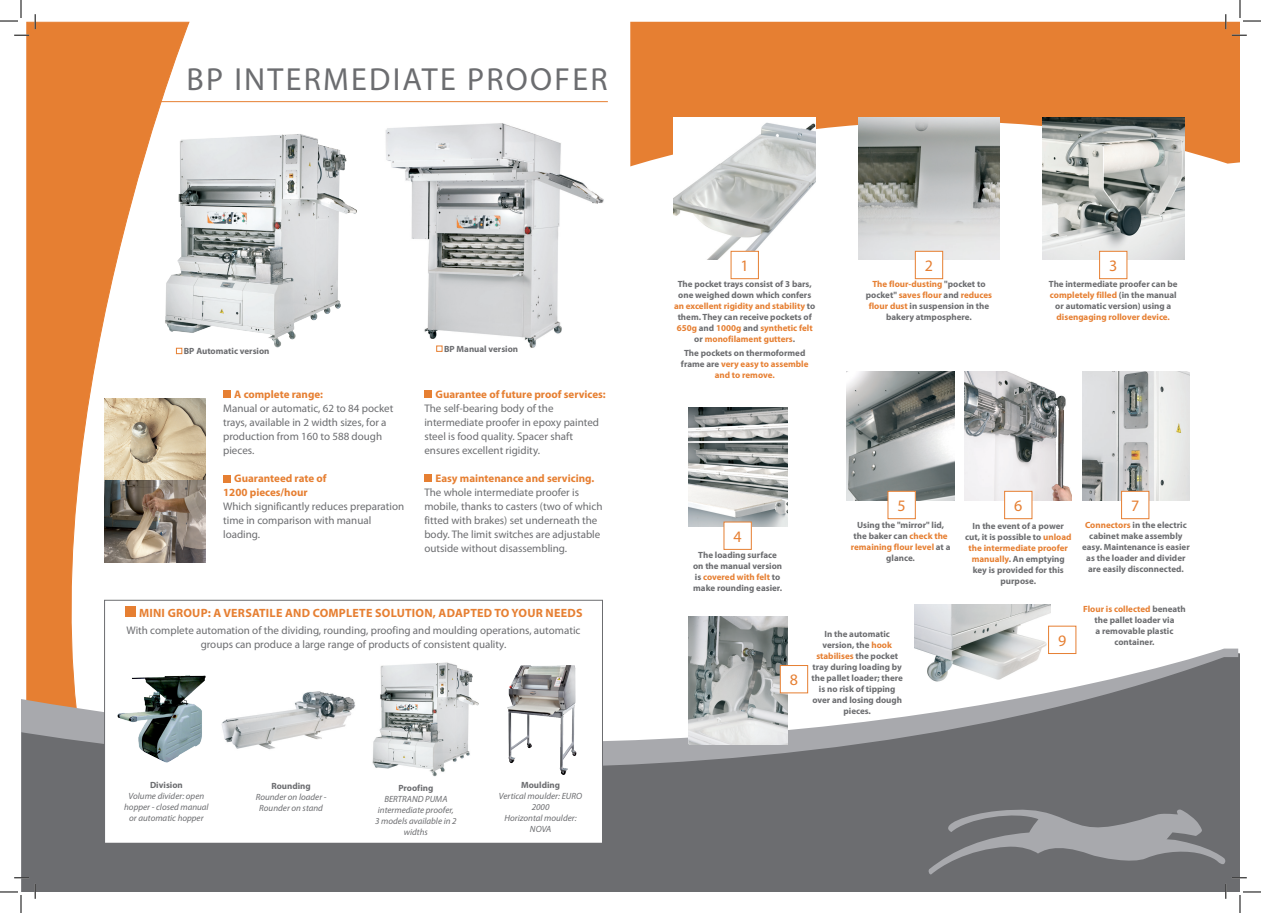
<style>
.page{position:relative;width:1261px;height:913px;background:#fff}
.page>*{position:absolute;margin:0;border:0;box-sizing:border-box;transform-origin:0 0}
.t1{font:32px "Myriad Pro";letter-spacing:.07em;color:#6c6d70}
.t2{font:16px "Myriad Pro";color:#e67f32}
.t3{font:700 12px "Myriad Pro";letter-spacing:.02em;color:#e67f32}
.t4{font:11px/14px "Myriad Pro";color:#6c6d70}
.t5{font:700 11px/14px "Myriad Pro";color:#e67f32}
.t6{font:700 9px/11px "Myriad Pro";color:#6c6d70;text-align:center}
.t7{font:italic 9px/11px "Myriad Pro";color:#6c6d70;text-align:center}
.t8{font:700 9px "Myriad Pro";color:#e67f32}
.s1{color:#e67f32}
</style>
<div class="page">
<svg style="left:21px;top:21px;width:169px;height:627px"></svg>
<svg style="left:630px;top:22px;width:610px;height:144px;background:#e7873f"></svg>
<div style="left:21px;top:651px;width:1219px;height:240px;background:#6c6d70"></div>
<svg style="left:21px;top:648px;width:1217px;height:201px;fill:#6c6d70"></svg>
<img style="left:847px;top:371px;width:107px;height:129px">
<img style="left:161px;top:127px;width:196px;height:225px">
<img style="left:1042px;top:117px;width:142px;height:142px">
<img style="left:858px;top:117px;width:142px;height:142px">
<img style="left:674px;top:117px;width:142px;height:142px">
<img style="left:104px;top:398px;width:102px;height:82px">
<svg style="left:104px;top:480px;width:102px;height:82px;background:#82776b"></svg>
<img style="left:385px;top:123px;width:219px;height:227px">
<img style="left:688px;top:407px;width:99px;height:119px">
<img style="left:964px;top:371px;width:108px;height:129px">
<img style="left:1082px;top:371px;width:107px;height:129px">
<img style="left:915px;top:604px;width:136px;height:78px">
<img style="left:688px;top:616px;width:99px;height:128px">
<div style="left:105px;top:600px;width:497px;height:243px;background:#fff"></div>
<div style="left:125px;top:606px;width:10px;height:10px;background:#e67f32"></div>
<div style="left:104px;top:599px;width:499px;height:244px;border:1px solid #6c6d70"></div>
<div style="left:223px;top:390px;width:8px;height:8px;background:#e67f32"></div>
<div style="left:424px;top:390px;width:8px;height:8px;background:#e67f32"></div>
<div style="left:424px;top:474px;width:8px;height:8px;background:#e67f32"></div>
<div style="left:223px;top:474px;width:8px;height:8px;background:#e67f32"></div>
<svg style="left:176px;top:348px;width:6px;height:6px"></svg>
<div style="left:1100px;top:251px;width:27px;height:27px;background:#fff"></div>
<div style="left:1099px;top:251px;width:28px;height:28px;border:1px solid #e67f32"></div>
<div style="left:915px;top:251px;width:28px;height:27px;background:#fff"></div>
<div style="left:915px;top:251px;width:28px;height:28px;border:1px solid #e67f32"></div>
<div style="left:888px;top:491px;width:27px;height:27px;background:#fff"></div>
<div style="left:887px;top:490px;width:29px;height:29px;border:1px solid #e67f32"></div>
<div style="left:1005px;top:491px;width:27px;height:27px;background:#fff"></div>
<div style="left:1004px;top:490px;width:28px;height:29px;border:1px solid #e67f32"></div>
<div style="left:1121px;top:491px;width:28px;height:27px;background:#fff"></div>
<div style="left:1121px;top:490px;width:28px;height:29px;border:1px solid #e67f32"></div>
<div style="left:724px;top:522px;width:27px;height:27px;background:#fff"></div>
<svg style="left:436px;top:345px;width:6px;height:6px"></svg>
<div style="left:780px;top:665px;width:28px;height:27px;background:#fff"></div>
<div style="left:780px;top:664px;width:28px;height:29px;border:1px solid #e67f32"></div>
<div style="left:1048px;top:626px;width:28px;height:27px;background:#fff"></div>
<hr style="left:42px;top:101px;width:566px;height:1px;background:#e67f32">
<div style="left:731px;top:251px;width:27px;height:27px;background:#fff"></div>
<div style="left:731px;top:251px;width:28px;height:28px;border:1px solid #e67f32"></div>
<img style="left:117px;top:675px;width:89px;height:88px">
<img style="left:372px;top:662px;width:106px;height:115px">
<img style="left:221px;top:691px;width:135px;height:58px">
<img style="left:507px;top:665px;width:70px;height:110px">
<svg style="left:14px;top:35px;width:15px;height:1px"></svg>
<svg style="left:1232px;top:35px;width:15px;height:1px"></svg>
<svg style="left:14px;top:876px;width:15px;height:2px"></svg>
<svg style="left:35px;top:14px;width:1px;height:15px"></svg>
<svg style="left:35px;top:883px;width:1px;height:15px"></svg>
<svg style="left:1225px;top:14px;width:2px;height:15px"></svg>
<svg style="left:0;top:0;width:22px;height:22px"></svg>
<svg style="left:0;top:891px;width:22px;height:21px"></svg>
<svg style="left:1239px;top:0;width:22px;height:22px"></svg>
<svg style="left:927px;top:808px;width:334px;height:104px"></svg>
<h1 class="t1" style="left:186px;top:59px;width:423px">BP INTERMEDIATE PROOFER</h1>
<p class="t6" style="left:184px;top:345px;width:87px">BP Automatic version</p>
<p class="t5" style="left:234px;top:387px;width:90px">A complete range:</p>
<p class="t4" style="left:223px;top:401px;width:172px">Manual or automatic, 62 to 84 pocket trays, available in 2 width sizes, for a production from 160 to 588 dough pieces.</p>
<p class="t5" style="left:223px;top:471px;width:105px;text-indent:11px">Guaranteed rate of<br>1200 pieces/hour</p>
<p class="t4" style="left:223px;top:499px;width:183px">Which significantly reduces preparation time in comparison with manual loading.</p>
<p class="t6" style="left:444px;top:343px;width:76px">BP Manual version</p>
<p class="t5" style="left:435px;top:387px;width:172px">Guarantee of future proof services:</p>
<p class="t4" style="left:424px;top:401px;width:176px">The self-bearing body of the intermediate proofer in epoxy painted steel is food quality. Spacer shaft ensures excellent rigidity.</p>
<p class="t5" style="left:435px;top:471px;width:160px">Easy maintenance and servicing.</p>
<p class="t4" style="left:424px;top:485px;width:180px">The whole intermediate proofer is mobile, thanks to casters (two of which fitted with brakes) set underneath the body. The limit switches are adjustable outside without disassembling.</p>
<h3 class="t3" style="left:139px;top:604px;width:445px">MINI GROUP: A VERSATILE AND COMPLETE SOLUTION, ADAPTED TO YOUR NEEDS</h3>
<p class="t4" style="left:127px;top:622px;width:455px;text-align:center">With complete automation of the dividing, rounding, proofing and moulding operations, automatic groups can produce a large range of products of consistent quality.</p>
<p class="t6" style="left:150px;top:779px;width:34px">Division</p>
<p class="t7" style="left:124px;top:790px;width:86px">Volume divider: open hopper - closed manual or automatic hopper</p>
<p class="t6" style="left:271px;top:780px;width:41px">Rounding</p>
<p class="t7" style="left:256px;top:791px;width:72px">Rounder on loader -<br>Rounder on stand</p>
<p class="t6" style="left:398px;top:781px;width:36px">Proofing</p>
<p class="t7" style="left:375px;top:793px;width:83px">BERTRAND PUMA intermediate proofer,<br>3 models available in 2 widths</p>
<p class="t6" style="left:521px;top:779px;width:40px">Moulding</p>
<p class="t7" style="left:499px;top:790px;width:85px">Vertical moulder: EURO<br>2000<br>Horizontal moulder:<br>NOVA</p>
<h2 class="t2" style="left:741px;top:256px;width:10px">1</h2>
<p class="t6" style="left:674px;top:278px;width:143px">The pocket trays consist of 3 bars, one weighed down which confers <span class="s1">an excellent rigidity and stability</span> to them. They can receive pockets of<br><span class="s1">650g</span> and <span class="s1">1000g</span> and <span class="s1">synthetic felt </span>or <span class="s1">monofilament gutters</span>.</p>
<p class="t6" style="left:681px;top:347px;width:129px">The pockets on thermoformed frame are <span class="s1">very easy to assemble and to remove.</span></p>
<h2 class="t2" style="left:925px;top:256px;width:10px">2</h2>
<h2 class="t2" style="left:1109px;top:256px;width:10px">3</h2>
<p class="t6" style="left:866px;top:278px;width:128px"><span class="s1">The flour-dusting</span> "pocket to pocket" <span class="s1">saves flour</span> and <span class="s1">reduces flour dust</span> in suspension in the bakery atmposphere.</p>
<p class="t6" style="left:1049px;top:278px;width:130px">The intermediate proofer can be <span class="s1">completely filled</span> (in the manual or automatic version) using a</p>
<p class="t8" style="left:1057px;top:311px;width:115px">disengaging rollover device.</p>
<h2 class="t2" style="left:733px;top:526px;width:10px">4</h2>
<p class="t6" style="left:693px;top:549px;width:91px">The loading surface on the manual version is <span class="s1">covered with felt</span> to make rounding easier.</p>
<h2 class="t2" style="left:897px;top:495px;width:10px">5</h2>
<h2 class="t2" style="left:1014px;top:495px;width:10px">6</h2>
<h2 class="t2" style="left:1131px;top:495px;width:10px">7</h2>
<p class="t6" style="left:851px;top:519px;width:101px">Using the "mirror" lid, the baker can <span class="s1">check the remaining flour level</span> at a glance.</p>
<p class="t6" style="left:965px;top:519px;width:108px">In the event of a power cut, it is possible to <span class="s1">unload the intermediate proofer manually</span>. An emptying key is provided for this purpose.</p>
<p class="t6" style="left:1082px;top:519px;width:109px"><span class="s1">Connectors</span> in the electric cabinet make assembly easy. Maintenance is easier as the loader and divider are easily disconnected.</p>
<h2 class="t2" style="left:790px;top:669px;width:10px">8</h2>
<p class="t6" style="left:811px;top:628px;width:93px">In the automatic version, the <span class="s1">hook stabilises</span> the pocket tray during loading by the pallet loader; there is no risk of tipping over and losing dough pieces.</p>
<h2 class="t2" style="left:1058px;top:630px;width:10px">9</h2>
<p class="t6" style="left:1083px;top:603px;width:104px"><span class="s1">Flour is collected</span> beneath the pallet loader via<br>a removable plastic container.</p>
</div>
